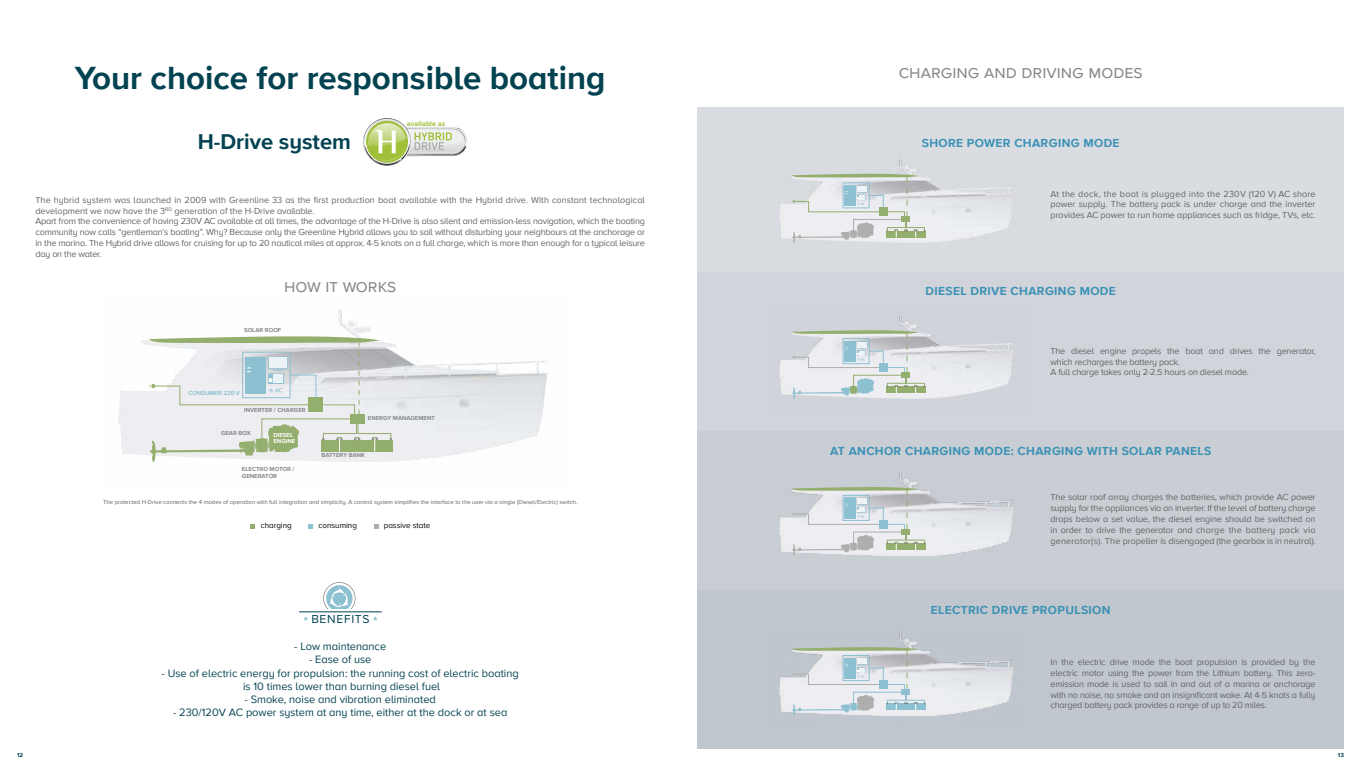
<style>
.page{position:relative;width:1361px;height:766px;background:#fff}
.page>*{position:absolute;margin:0;border:0;box-sizing:border-box;transform-origin:0 0}
.t1{font:700 33px "Proxima Nova A";color:#034251}
.t2{font:700 22px "Proxima Nova A";color:#034251}
.t3{font:18px "Proxima Nova A";color:#878787}
.t4{font:700 12px "Proxima Nova A";letter-spacing:.03em;color:#3a91b5}
.t5{font:12px "Proxima Nova A";letter-spacing:.06em;color:#014251}
.t6{font:11px/13.2px "Proxima Nova A";color:#034251;text-align:center}
.t7{font:9px/10.8px "Proxima Nova A";letter-spacing:-.02em;color:#646363;text-align:justify}
.t8{font:8px "Proxima Nova A";color:#000}
.t9{font:700 7.2px "Proxima Nova";color:#a1c03a}
.t10{font:6px "Proxima Nova A";color:#646363}
.t11{font:700 6px/7.2px "Proxima Nova A";color:#878787}
.t12{font:700 6px/6px "Proxima Nova A";color:#fff}
.t13{font:700 6px "Proxima Nova A";color:#8dc1d2}
.t14{font:700 6px "Proxima Nova A";color:#034251}
</style>
<div class="page">
<div style="left:697px;top:107px;width:647px;height:641px;background:#d9dce1"></div>
<div style="left:697px;top:590px;width:647px;height:158px;background:#c1c7ce"></div>
<div style="left:697px;top:431px;width:647px;height:158px;background:#c9ced4"></div>
<div style="left:697px;top:272px;width:647px;height:158px;background:#d1d4da"></div>
<img style="left:118px;top:310px;width:432px;height:153px">
<img style="left:779px;top:315px;width:238px;height:84px">
<img style="left:779px;top:472px;width:235px;height:84px">
<img style="left:779px;top:632px;width:235px;height:84px">
<img style="left:779px;top:159px;width:238px;height:83px">
<svg style="left:323px;top:582px;width:32px;height:27px"></svg>
<hr style="left:299px;top:611px;width:83px;height:1px;background:#014251">
<svg style="left:363px;top:118px;width:104px;height:47px"></svg>
<svg style="left:791px;top:174px;width:134px;height:69px"></svg>
<svg style="left:791px;top:330px;width:134px;height:69px"></svg>
<svg style="left:791px;top:487px;width:134px;height:68px"></svg>
<svg style="left:791px;top:647px;width:134px;height:68px"></svg>
<svg style="left:250px;top:524px;width:5px;height:4px"></svg>
<svg style="left:308px;top:524px;width:4px;height:4px"></svg>
<svg style="left:374px;top:524px;width:5px;height:4px"></svg>
<div style="left:357px;top:440px;width:36px;height:11px;background:#94ae6e"></div>
<svg style="left:148px;top:336px;width:244px;height:126px"></svg>
<h1 class="t1" style="left:75px;top:53px;width:532px">Your choice for responsible boating</h1>
<h2 class="t2" style="left:198px;top:125px;width:155px">H-Drive system</h2>
<p class="t9" style="left:407px;top:118px;width:40px">available as</p>
<p class="t7" style="left:35px;top:194px;width:611px;text-align:left">The hybrid system was launched in 2009 with Greenline 33 as the first production boat available with the Hybrid drive. With constant technological development we now have the 3<sup>RD</sup> generation of the H-Drive available.<br>Apart from the convenience of having 230V AC available at all times, the advantage of the H-Drive is also silent and emission-less navigation, which the boating community now calls “gentleman’s boating”. Why? Because only the Greenline Hybrid allows you to sail without disturbing your neighbours at the anchorage or in the marina. The Hybrid drive allows for cruising for up to 20 nautical miles at approx. 4-5 knots on a full charge, which is more than enough for a typical leisure day on the water.</p>
<h3 class="t3" style="left:284px;top:272px;width:114px">how it works</h3>
<p class="t11" style="left:244px;top:326px;width:39px">SOLAR ROOF</p>
<p class="t13" style="left:188px;top:389px;width:53px">CONSUMER 220 V</p>
<p class="t11" style="left:244px;top:406px;width:63px">INVERTER / CHARGER</p>
<p class="t11" style="left:221px;top:429px;width:31px">GEAR BOX</p>
<p class="t12" style="left:273px;top:431px;width:23px">DIESEL<br>ENGINE</p>
<p class="t11" style="left:242px;top:464px;width:54px">ELECTRO MOTOR /<br>GENERATOR</p>
<p class="t11" style="left:368px;top:414px;width:68px">ENERGY MANAGEMENT</p>
<p class="t11" style="left:321px;top:451px;width:45px">BATTERY BANK</p>
<p class="t10" style="left:103px;top:497px;width:476px">The protected H-Drive connects the 4 modes of operation with full integration and simplicity. A control system simplifies the interface to the user via a single (Diesel/Electric) switch.</p>
<p class="t8" style="left:261px;top:519px;width:33px">charging</p>
<p class="t8" style="left:319px;top:519px;width:40px">consuming</p>
<p class="t8" style="left:384px;top:519px;width:48px">passive state</p>
<h3 class="t5" style="left:311px;top:609px;width:60px">BENEFITS</h3>
<p class="t6" style="left:294px;top:639px;width:93px">- Low maintenance</p>
<p class="t6" style="left:309px;top:652px;width:64px">- Ease of use</p>
<p class="t6" style="left:162px;top:665px;width:359px">- Use of electric energy for propulsion: the running cost of electric boating is 10 times lower than burning diesel fuel</p>
<p class="t6" style="left:244px;top:692px;width:193px">- Smoke, noise and vibration eliminated</p>
<p class="t6" style="left:173px;top:705px;width:336px">- 230/120V AC power system at any time, either at the dock or at sea</p>
<h3 class="t3" style="left:899px;top:58px;width:245px">charging and driving modes</h3>
<h3 class="t4" style="left:922px;top:134px;width:199px">SHORE POWER CHARGING MODE</h3>
<p class="t7" style="left:1050px;top:188px;width:267px">At the dock, the boat is plugged into the 230V (120 V) AC shore power supply. The battery pack is under charge and the inverter provides AC power to run home appliances such as fridge, TVs, etc.</p>
<h3 class="t4" style="left:925px;top:282px;width:192px">DIESEL DRIVE CHARGING MODE</h3>
<p class="t7" style="left:1050px;top:345px;width:267px;text-align:left">The diesel engine propels the boat and drives the generator, which recharges the battery pack.<br>A full charge takes only 2-2.5 hours on diesel mode.</p>
<h3 class="t4" style="left:830px;top:441px;width:383px">AT ANCHOR CHARGING MODE: CHARGING WITH SOLAR PANELS</h3>
<p class="t7" style="left:1050px;top:491px;width:267px">The solar roof array charges the batteries, which provide AC power supply for the appliances via an inverter. If the level of battery charge drops below a set value, the diesel engine should be switched on in order to drive the generator and charge the battery pack via generator(s). The propeller is disengaged (the gearbox is in neutral).</p>
<h3 class="t4" style="left:931px;top:600px;width:181px">ELECTRIC DRIVE PROPULSION</h3>
<p class="t7" style="left:1050px;top:656px;width:267px">In the electric drive mode the boat propulsion is provided by the electric motor using the power from the Lithium battery. This zero&shy;emission mode is used to sail in and out of a marina or anchorage with no noise, no smoke and an insignificant wake. At 4-5 knots a fully charged battery pack provides a range of up to 20 miles.</p>
<p class="t14" style="left:17px;top:749px;width:8px">12</p>
<p class="t14" style="left:1338px;top:749px;width:7px">13</p>
</div>
